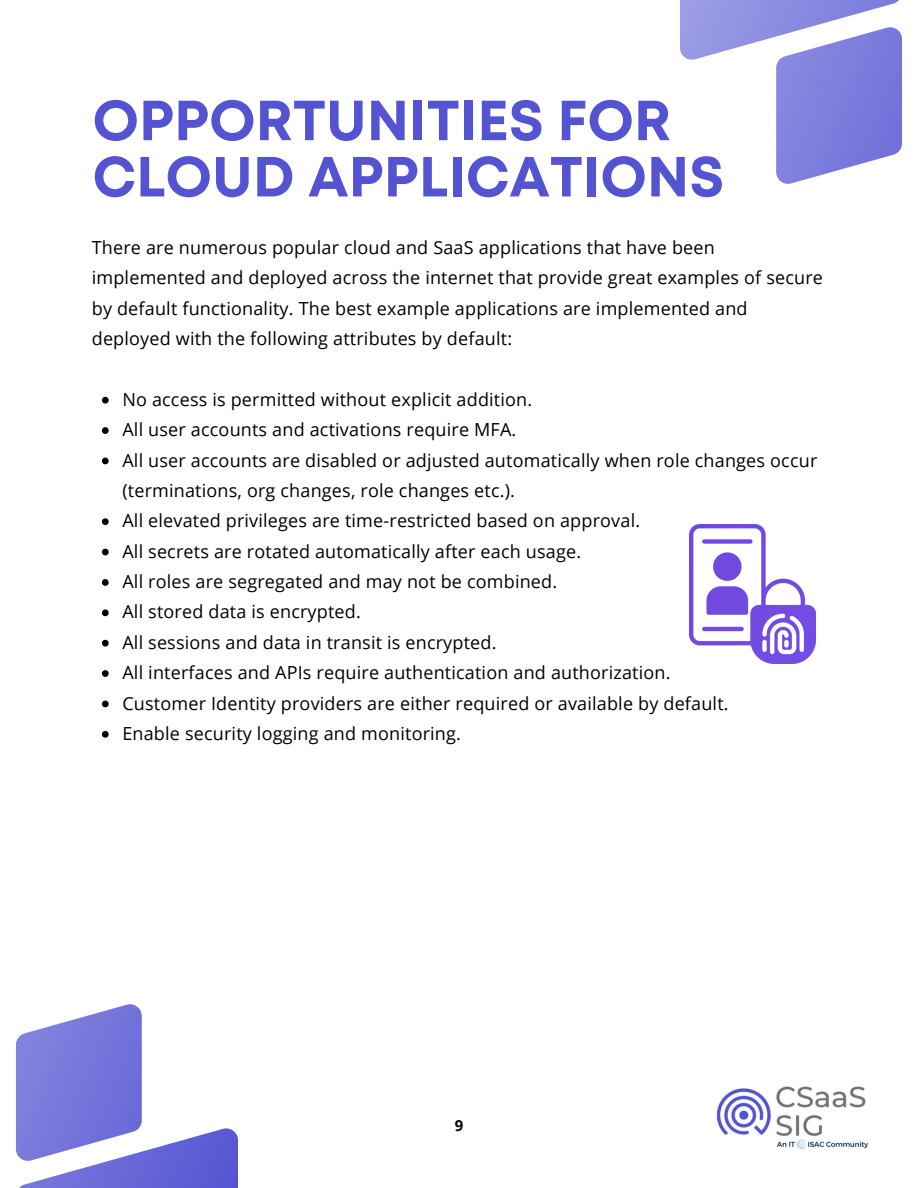
<style>
.page{position:relative;width:918px;height:1188px;background:#fff}
.page>*{position:absolute;margin:0;border:0;box-sizing:border-box;transform-origin:0 0}
.t1{font:700 56.4px/56.2px "Mont";color:#5454d3}
.t2{font:18px/30.3px "Open Sans";letter-spacing:.01em;color:#000}
.t3{font:700 15px "Open Sans";color:#000}
</style>
<div class="page">
<svg style="left:680px;top:0;width:222px;height:184px"></svg>
<svg style="left:16px;top:1004px;width:222px;height:184px"></svg>
<img style="left:716px;top:1086px;width:152px;height:64px">
<svg style="left:102px;top:397px;width:7px;height:7px"></svg>
<svg style="left:102px;top:427px;width:7px;height:7px"></svg>
<svg style="left:102px;top:458px;width:7px;height:6px"></svg>
<svg style="left:102px;top:518px;width:7px;height:7px"></svg>
<svg style="left:102px;top:549px;width:7px;height:6px"></svg>
<svg style="left:102px;top:579px;width:7px;height:7px"></svg>
<svg style="left:102px;top:609px;width:7px;height:7px"></svg>
<svg style="left:102px;top:640px;width:7px;height:7px"></svg>
<svg style="left:102px;top:670px;width:7px;height:7px"></svg>
<svg style="left:102px;top:701px;width:7px;height:6px"></svg>
<svg style="left:102px;top:731px;width:7px;height:7px"></svg>
<img style="left:689px;top:524px;width:126px;height:140px">
<p class="t1" style="left:93px;top:97px;width:633px">OPPORTUNITIES FOR<br>CLOUD APPLICATIONS</p>
<p class="t2" style="left:92px;top:232px;width:733px">There are numerous popular cloud and SaaS applications that have been implemented and deployed across the internet that provide great examples of secure by default functionality. The best example applications are implemented and deployed with the following attributes by default:</p>
<p class="t2" style="left:122px;top:384px;width:411px">No access is permitted without explicit addition.</p>
<p class="t2" style="left:122px;top:414px;width:396px">All user accounts and activations require MFA.</p>
<p class="t2" style="left:122px;top:444px;width:696px">All user accounts are disabled or adjusted automatically when role changes occur (terminations, org changes, role changes etc.).</p>
<p class="t2" style="left:122px;top:505px;width:519px">All elevated privileges are time-restricted based on approval.</p>
<p class="t2" style="left:122px;top:536px;width:460px">All secrets are rotated automatically after each usage.</p>
<p class="t2" style="left:122px;top:566px;width:436px">All roles are segregated and may not be combined.</p>
<p class="t2" style="left:122px;top:596px;width:240px">All stored data is encrypted.</p>
<p class="t2" style="left:122px;top:627px;width:376px">All sessions and data in transit is encrypted.</p>
<p class="t2" style="left:122px;top:657px;width:550px">All interfaces and APIs require authentication and authorization.</p>
<p class="t2" style="left:122px;top:687px;width:608px">Customer Identity providers are either required or available by default.</p>
<p class="t2" style="left:122px;top:718px;width:340px">Enable security logging and monitoring.</p>
<p class="t3" style="left:455px;top:1115px;width:10px">9</p>
</div>
